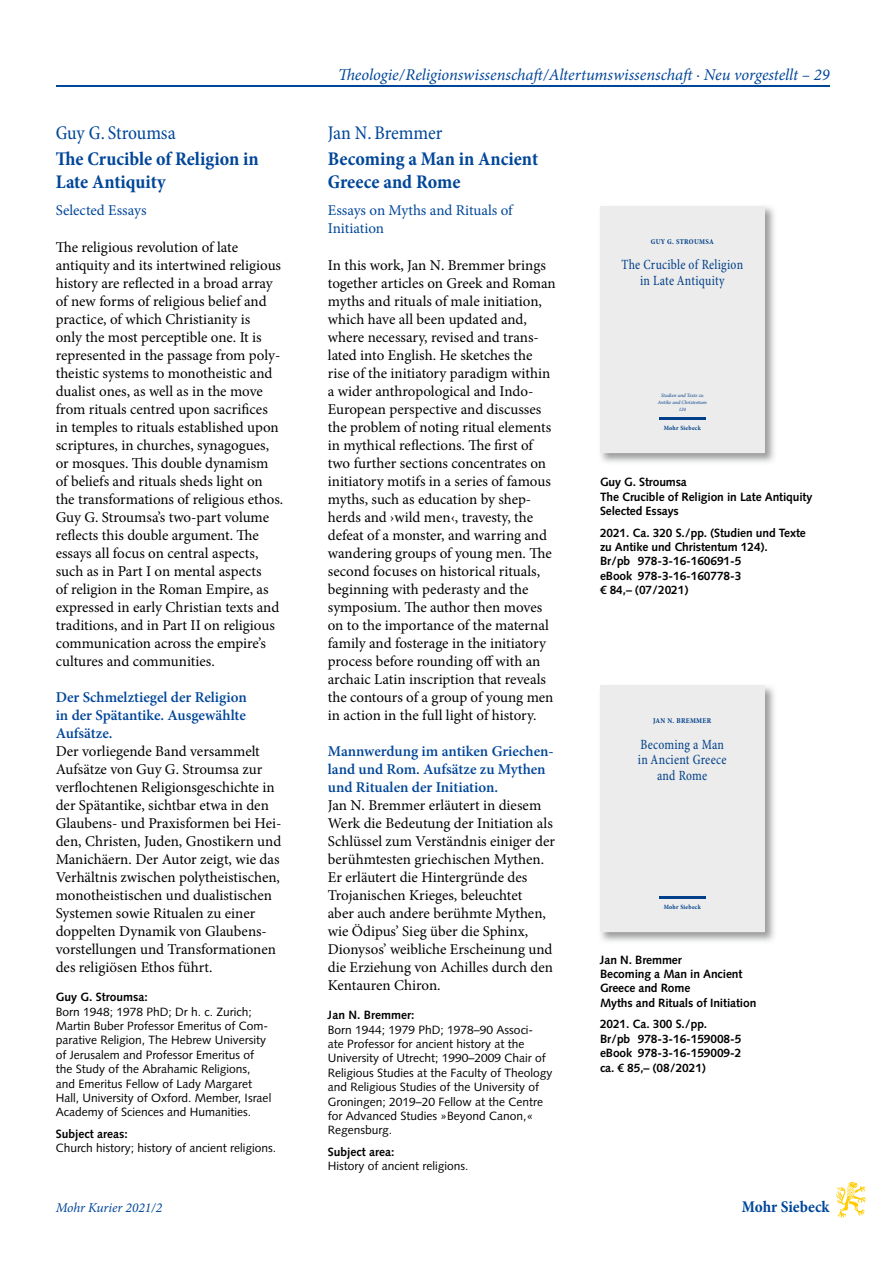
<style>
.page{position:relative;width:893px;height:1263px;background:#fff}
.page>*{position:absolute;margin:0;border:0;box-sizing:border-box;transform-origin:0 0}
.t1{font:700 condensed 19.5px/22.5px "Minion Pro";color:#004699}
.t2{font:condensed 19.5px "Minion Pro";letter-spacing:-.005em;color:#004699}
.t3{font:italic 16.5px "Minion Pro";letter-spacing:-.005em;color:#004699}
.t4{font:700 condensed 16.5px "Minion Pro";color:#004699}
.t5{font:15px/18px "Minion Pro";color:#000}
.t6{font:600 15px/18px "Minion Pro";color:#004699;text-align:justify}
.t7{font:15px/18px "Minion Pro";color:#004699}
.t8{font:condensed 14.25px/15.5px "Minion Pro";letter-spacing:.02em;color:#003f89;text-align:center;scale:.91 1}
.t9{font:italic 13.5px "Minion Pro";letter-spacing:-.005em;color:#004699}
.t10{font:12px/14.4px "Syntax LT Std";color:#000}
.t11{font:700 12px/14.4px "Syntax LT Std";letter-spacing:-.01em;color:#000}
.t12{font:700 condensed 7.35px "Minion Pro";letter-spacing:.04em;color:#003f89}
.t13{font:700 6.45px "Minion Pro";letter-spacing:.04em;color:#003f89;scale:.93 1}
.t14{font:italic 5.1px/7.1px "Minion Pro";letter-spacing:-.01em;color:#003f89;text-align:center}
</style>
<div class="page">
<img style="left:836px;top:1182px;width:30px;height:36px">
<hr style="left:56px;top:86px;width:774px;height:1px;background:#004699">
<img style="left:600px;top:685px;width:175px;height:257px">
<div style="left:600px;top:685px;width:164px;height:247px;background:#ececec"></div>
<hr style="left:659px;top:896px;width:46px;height:3px;background:#003f89">
<img style="left:600px;top:206px;width:175px;height:257px">
<div style="left:600px;top:206px;width:164px;height:247px;background:#ececec"></div>
<hr style="left:659px;top:417px;width:46px;height:3px;background:#003f89">
<h1 class="t2" style="left:56px;top:121px;width:122px">Guy G. Stroumsa</h1>
<h1 class="t1" style="left:56px;top:148px;width:205px">The Crucible of Religion in<br>Late Antiquity</h1>
<p class="t7" style="left:56px;top:201px;width:92px">Selected Essays</p>
<p class="t5" style="left:56px;top:239px;width:229px">The religious revolution of late antiquity and its intertwined religious history are reflected in a broad array of new forms of religious belief and practice, of which Christianity is<br>only the most perceptible one. It is represented in the passage from poly&shy;theistic systems to monotheistic and dualist ones, as well as in the move from rituals centred upon sacrifices in temples to rituals established upon scriptures, in churches, synagogues, or mosques. This double dynamism of beliefs and rituals sheds light on the transformations of religious ethos.<br>Guy G. Stroumsa’s two-part volume reflects this double argument. The essays all focus on central aspects, such as in Part I on mental aspects<br>of religion in the Roman Empire, as expressed in early Christian texts and traditions, and in Part II on religious communication across the empire’s cultures and communities.</p>
<p class="t6" style="left:56px;top:688px;width:193px">Der Schmelztiegel der Religion in der Spätantike. Ausgewählte Aufsätze.</p>
<p class="t5" style="left:56px;top:743px;width:227px">Der vorliegende Band versammelt Aufsätze von Guy G. Stroumsa zur verflochtenen Religionsgeschichte in der Spätantike, sichtbar etwa in den Glaubens- und Praxisformen bei Hei&shy;den, Christen, Juden, Gnostikern und Manichäern. Der Autor zeigt, wie das Verhältnis zwischen polytheistischen, monotheistischen und dualistischen Systemen sowie Ritualen zu einer doppelten Dynamik von Glaubens&shy;vorstellungen und Transformationen des religiösen Ethos führt.</p>
<p class="t11" style="left:56px;top:990px;width:93px">Guy G. Stroumsa:</p>
<p class="t10" style="left:56px;top:1004px;width:217px">Born 1948; 197 8 PhD; Dr h. c. Zurich; Martin Buber Professor Emeritus of Com&shy;parative Religion, The Hebrew University of Jerusalem and Professor Emeritus of the Study of the Abrahamic Religions, and Emeritus Fellow of Lady Margaret Hall, University of Oxford. Member, Israel Academy of Sciences and Humanities.</p>
<p class="t11" style="left:56px;top:1127px;width:73px">Subject areas:</p>
<p class="t10" style="left:56px;top:1141px;width:222px">Church history; history of ancient religions.</p>
<p class="t3" style="left:338px;top:63px;width:493px">Theologie / Religionswissenschaft /Altertumswissenschaft · Neu vorgestellt – 29</p>
<h1 class="t2" style="left:328px;top:121px;width:116px">Jan N. Bremmer</h1>
<h1 class="t1" style="left:328px;top:148px;width:212px">Becoming a Man in Ancient<br>Greece and Rome</h1>
<p class="t7" style="left:328px;top:201px;width:186px">Essays on Myths and Rituals of<br>Initiation</p>
<p class="t5" style="left:328px;top:257px;width:229px">In this work, Jan N. Bremmer brings together articles on Greek and Roman myths and rituals of male initiation, which have all been updated and, where necessary, revised and trans&shy;lated into English. He sketches the rise of the initiatory paradigm within a wider anthropological and Indo-European perspective and discusses the problem of noting ritual elements in mythical reflections. The first of two further sections concentrates on initiatory motifs in a series of famous myths, such as education by shep&shy;herds and ›wild men‹, travesty, the defeat of a monster, and warring and wandering groups of young men. The second focuses on historical rituals, beginning with pederasty and the symposium. The author then moves on to the importance of the maternal family and fosterage in the initiatory process before rounding off with an archaic Latin inscription that reveals the contours of a group of young men in action in the full light of history.</p>
<p class="t6" style="left:328px;top:742px;width:227px;text-align:left">Mannwerdung im antiken Griechen&shy;land und Rom. Aufsätze zu Mythen und Ritualen der Initiation.</p>
<p class="t5" style="left:328px;top:797px;width:229px">Jan N. Bremmer erläutert in diesem Werk die Bedeutung der Initiation als Schlüssel zum Verständnis einiger der berühmtesten griechischen Mythen.<br>Er erläutert die Hintergründe des Trojanischen Krieges, beleuchtet<br>aber auch andere berühmte Mythen, wie Ödipus’ Sieg über die Sphinx, Dionysos’ weibliche Erscheinung und die Erziehung von Achilles durch den Kentauren Chiron.</p>
<p class="t11" style="left:328px;top:1008px;width:88px">Jan N. Bremmer:</p>
<p class="t10" style="left:328px;top:1022px;width:226px">Born 1944; 1979 PhD; 1978–90 Associ-<br>ate Professor for ancient history at the University of Utrecht; 1990–2009 Chair of Religious Studies at the Faculty of Theology and Religious Studies of the University of Groningen; 2019–20 Fellow at the Centre for Advanced Studies »Beyond Canon,« Regensb urg.</p>
<p class="t11" style="left:328px;top:1145px;width:68px">Subject area:</p>
<p class="t10" style="left:328px;top:1159px;width:142px">History of ancient religions.</p>
<p class="t12" style="left:651px;top:237px;width:65px">GUY G. STROUMSA</p>
<p class="t8" style="left:621px;top:258px;width:135px">The Crucible of Religion in Late Antiquity</p>
<p class="t14" style="left:658px;top:392px;width:50px">Studien und Texte zu<br>Antike und Christentum<br>124</p>
<p class="t13" style="left:664px;top:423px;width:41px">Mohr Siebeck</p>
<p class="t11" style="left:600px;top:475px;width:214px">Guy G. Stroumsa<br>The Crucible of Religion in Late Antiquity<br>Selected Essays</p>
<p class="t11" style="left:600px;top:525px;width:207px">2021. Ca. 320 S. / pp. (Studien und Texte zu Antike und Christentum 124).<br>Br / pb 978-3-16-160691-5<br>eBook 978-3-16-160778-3<br>€ 84,– (07 / 2021)</p>
<p class="t12" style="left:653px;top:716px;width:60px">JAN N. BREMMER</p>
<p class="t8" style="left:638px;top:737px;width:99px">Becoming a Man in Ancient Greece and Rome</p>
<p class="t13" style="left:664px;top:902px;width:41px">Mohr Siebeck</p>
<p class="t11" style="left:600px;top:952px;width:158px">Jan N. Bremmer<br>Becoming a Man in Ancient<br>Greece and Rome<br>Myths and Rituals of Initiation</p>
<p class="t11" style="left:600px;top:1017px;width:143px">2021. Ca. 300 S. / pp.<br>Br / pb 978-3-16-159008-5 eBook 978-3-16-159009-2 ca. € 85,– (08 / 2021)</p>
<p class="t9" style="left:56px;top:1198px;width:108px">Mohr Kurier 2021/2</p>
<p class="t4" style="left:742px;top:1195px;width:89px">Mohr Siebeck</p>
</div>
